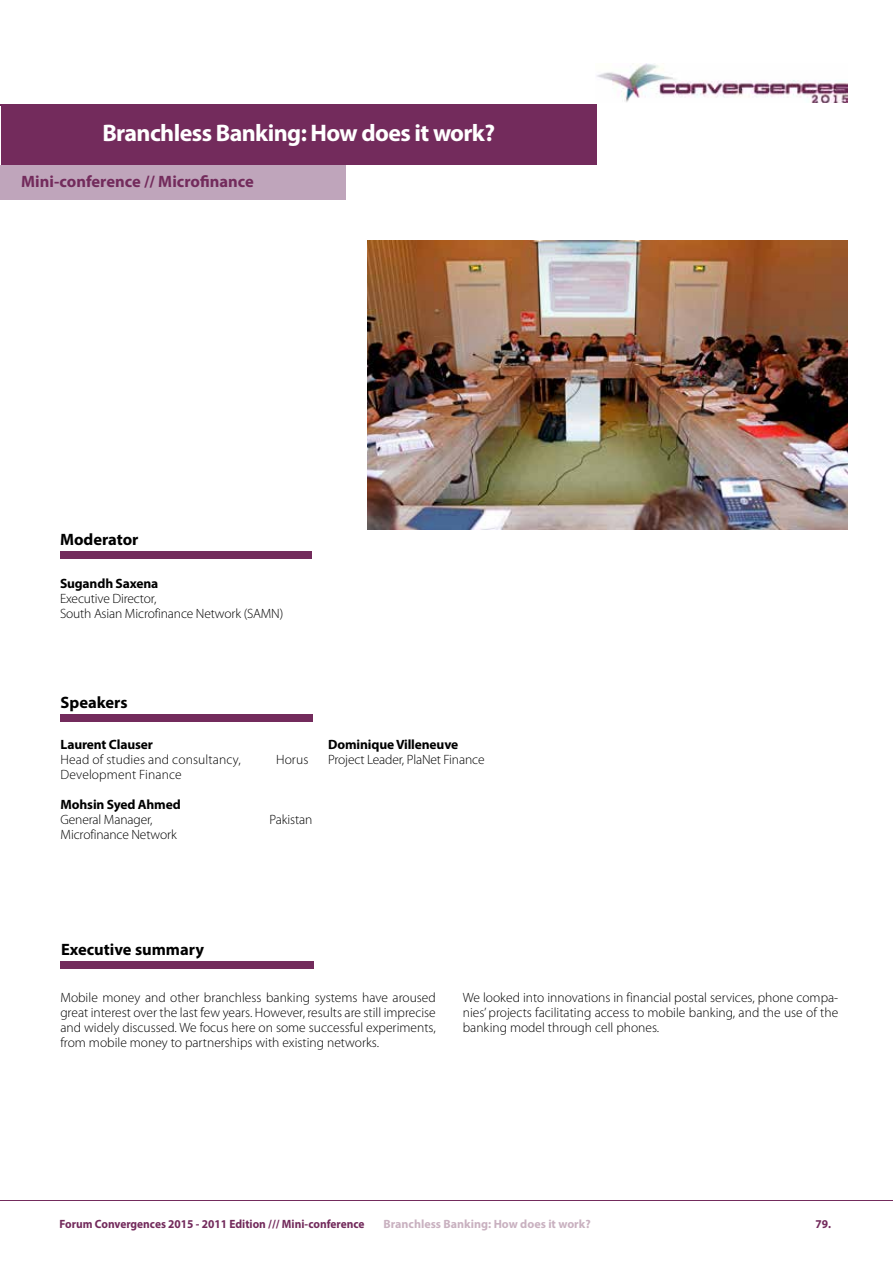
<style>
.page{position:relative;width:893px;height:1263px;background:#fff}
.page>*{position:absolute;margin:0;border:0;box-sizing:border-box;transform-origin:0 0}
.t1{font:700 24px "Myriad Pro";letter-spacing:-.025em;color:#fff}
.t2{font:700 16.5px "Myriad Pro";color:#000}
.t3{font:700 16.5px "Myriad Pro";color:#732b5c}
.t4{font:300 13.5px/15px "Myriad Pro";color:#000;text-align:justify}
.t5{font:700 13.5px "Myriad Pro";letter-spacing:-.01em;color:#000}
.t6{font:700 12px "Myriad Pro";color:#732b5c;scale:.95 1}
.t7{font:700 12px "Myriad Pro";color:#c9b1c0}
</style>
<div class="page">
<hr style="left:0;top:1200px;width:893px;height:1px;background:#732b5c">
<img style="left:597px;top:63px;width:251px;height:40px">
<div style="left:60px;top:552px;width:252px;height:7px;background:#732b5c"></div>
<div style="left:60px;top:714px;width:253px;height:8px;background:#732b5c"></div>
<img style="left:367px;top:240px;width:481px;height:289px">
<div style="left:0;top:166px;width:345px;height:34px;background:#bfa5bb"></div>
<div style="left:1px;top:105px;width:596px;height:60px;background:#732b5c"></div>
<div style="left:61px;top:961px;width:253px;height:8px;background:#732b5c"></div>
<h1 class="t1" style="left:102px;top:118px;width:394px">Branchless Banking: How does it work?</h1>
<p class="t3" style="left:21px;top:171px;width:234px">Mini-conference // Microfinance</p>
<p class="t2" style="left:60px;top:529px;width:80px">Moderator</p>
<p class="t5" style="left:60px;top:575px;width:100px">Sugandh Saxena</p>
<p class="t4" style="left:60px;top:591px;width:225px">Executive Director,<br>South Asian Microfinance Network (SAMN)</p>
<p class="t2" style="left:61px;top:692px;width:69px">Speakers</p>
<p class="t5" style="left:61px;top:735px;width:94px">Laurent Clauser</p>
<p class="t4" style="left:61px;top:751px;width:182px">Head of studies and consultancy,</p>
<p class="t4" style="left:276px;top:751px;width:34px">Horus</p>
<p class="t4" style="left:61px;top:766px;width:123px">Development Finance</p>
<p class="t5" style="left:61px;top:795px;width:122px">Mohsin Syed Ahmed</p>
<p class="t4" style="left:61px;top:811px;width:94px">General Manager,</p>
<p class="t4" style="left:270px;top:811px;width:44px">Pakistan</p>
<p class="t4" style="left:61px;top:826px;width:118px">Microfinance Network</p>
<p class="t5" style="left:328px;top:735px;width:132px">Dominique Villeneuve</p>
<p class="t4" style="left:328px;top:751px;width:158px">Project Leader, PlaNet Finance</p>
<p class="t2" style="left:61px;top:939px;width:144px">Executive summary</p>
<p class="t4" style="left:60px;top:989px;width:377px">Mobile money and other branchless banking systems have aroused great interest over the last few years. However, results are still imprecise and widely discussed. We focus here on some successful experiments, from mobile money to partnerships with existing networks.</p>
<p class="t4" style="left:463px;top:989px;width:377px">We looked into innovations in financial postal services, phone compa&shy;nies’ projects facilitating access to mobile banking, and the use of the banking model through cell phones.</p>
<p class="t6" style="left:60px;top:1216px;width:322px">Forum Convergences 2015 - 2011 Edition /// Mini-conference</p>
<p class="t7" style="left:384px;top:1216px;width:209px">Branchless Banking: How does it work?</p>
<p class="t6" style="left:816px;top:1216px;width:18px">79.</p>
</div>
